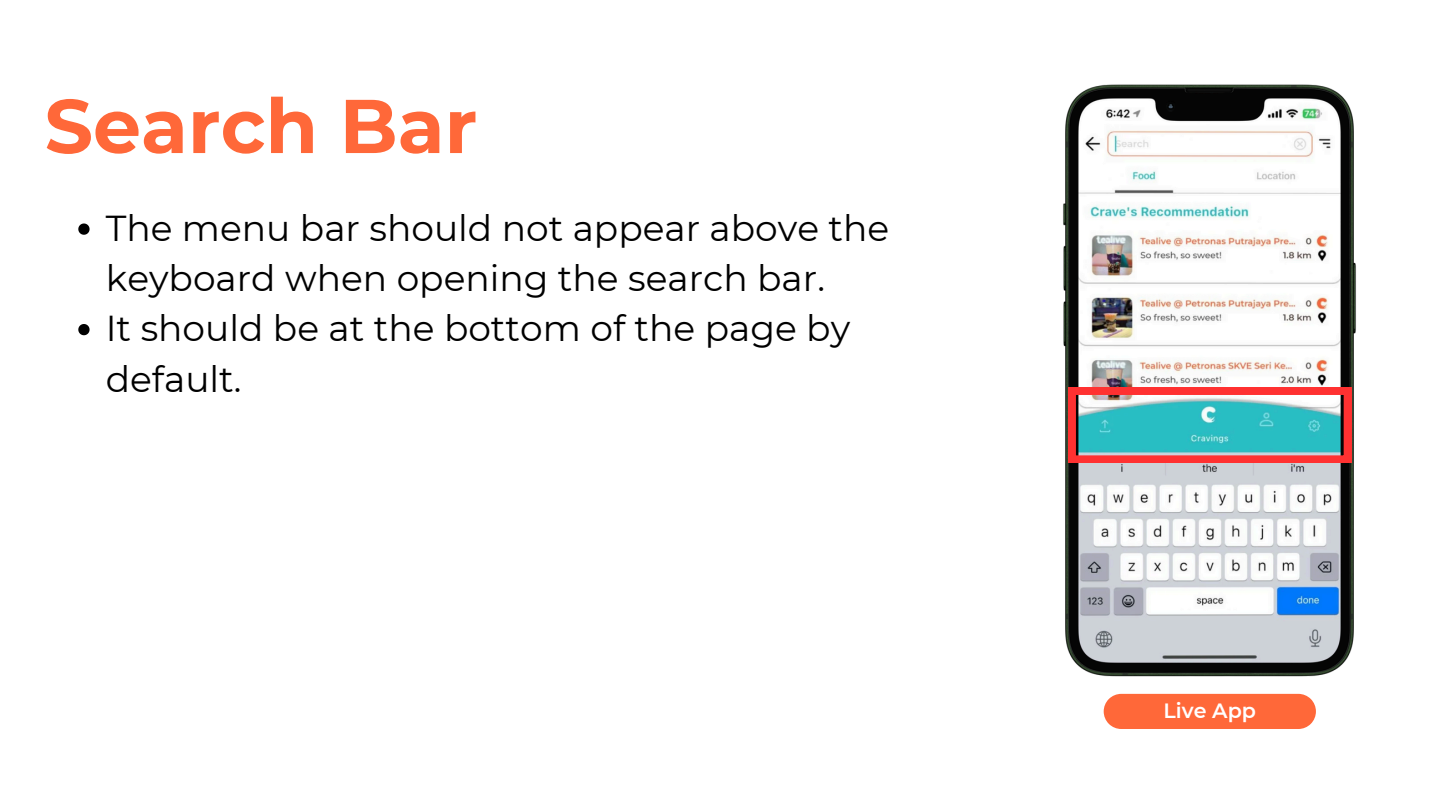
<style>
.page{position:relative;width:1440px;height:810px;background:#fff}
.page>*{position:absolute;margin:0;border:0;box-sizing:border-box;transform-origin:0 0}
.t1{font:700 76px "Montserrat";color:#ff6839}
.t2{font:36px/50.2px "Montserrat";color:#000}
.t3{font:600 20.6px "Montserrat";color:#fff}
</style>
<div class="page">
<img style="left:1063px;top:84px;width:293px;height:593px">
<div style="left:1104px;top:694px;width:212px;height:35px;background:#ff6839"></div>
<svg style="left:78px;top:224px;width:12px;height:11px"></svg>
<svg style="left:78px;top:324px;width:12px;height:11px"></svg>
<svg style="left:1068px;top:387px;width:283px;height:76px;background:#7f9ea1"></svg>
<p class="t1" style="left:45px;top:79px;width:434px">Search Bar</p>
<p class="t2" style="left:106px;top:203px;width:785px">The menu bar should not appear above the keyboard when opening the search bar.</p>
<p class="t2" style="left:106px;top:303px;width:746px">It should be at the bottom of the page by default.</p>
<h1 class="t3" style="left:1164px;top:699px;width:94px">Live App</h1>
</div>
